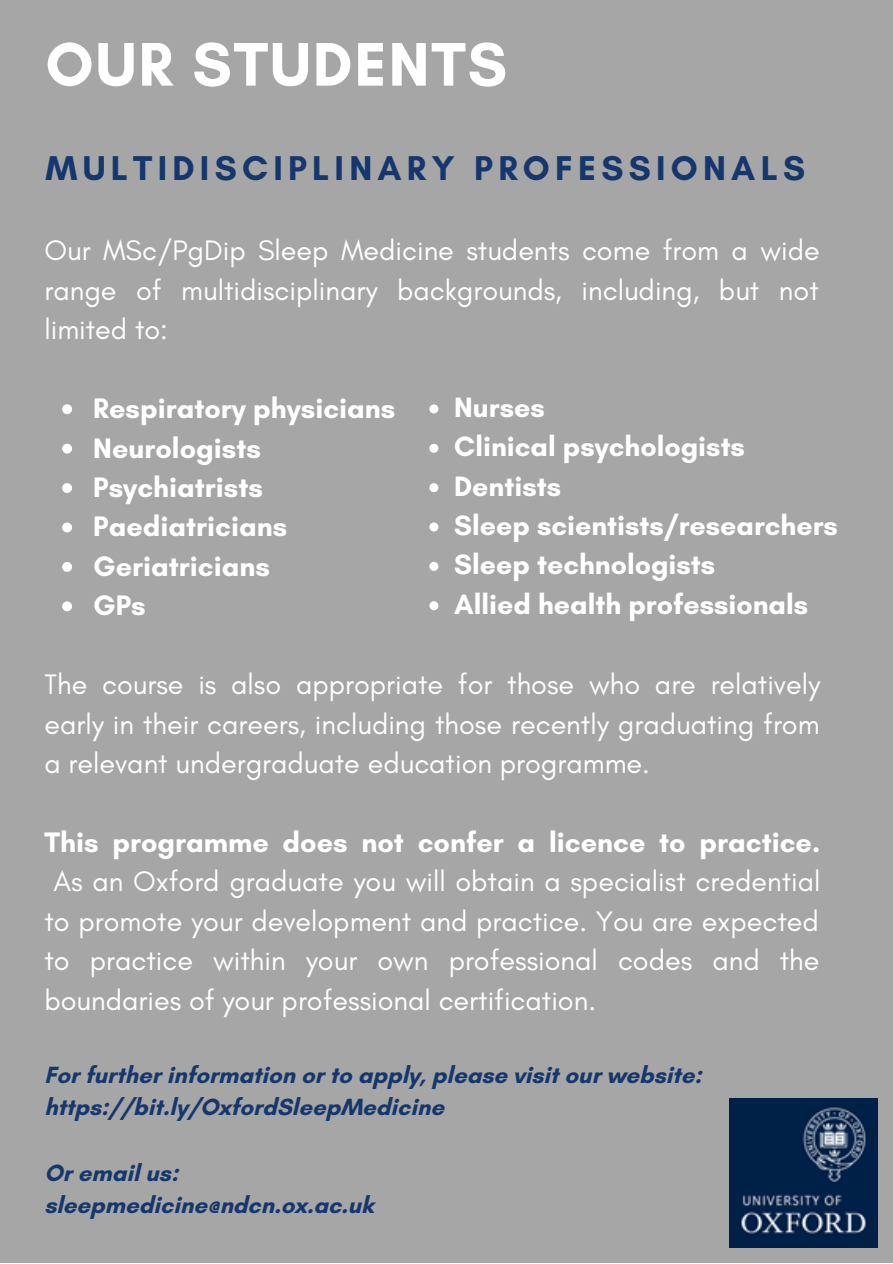
<style>
.page{position:relative;width:893px;height:1264px;background:#fff}
.page>*{position:absolute;margin:0;border:0;box-sizing:border-box;transform-origin:0 0}
.t1{font:700 62.7px "Glacial Indifference";letter-spacing:.03em;color:#fff}
.t2{font:700 35.1px "Glacial Indifference";letter-spacing:.15em;color:#15376d}
.t3{font:28.65px/39.5px "Glacial Indifference";color:#fff;text-align:justify}
.t4{font:700 28.65px/39.5px "Glacial Indifference";color:#fff}
.t5{font:700 28.5px/39.3px "Glacial Indifference";color:#fff}
.t6{font:700 23.85px/32.5px "Glacial Indifference";color:#15376d}
</style>
<div class="page">
<div style="left:0;top:0;width:892px;height:1262px;background:#a6a6a6"></div>
<svg style="left:62px;top:404px;width:10px;height:10px"></svg>
<svg style="left:62px;top:443px;width:10px;height:10px"></svg>
<svg style="left:62px;top:483px;width:10px;height:10px"></svg>
<svg style="left:62px;top:522px;width:10px;height:10px"></svg>
<svg style="left:62px;top:562px;width:10px;height:10px"></svg>
<svg style="left:62px;top:601px;width:10px;height:10px"></svg>
<svg style="left:429px;top:404px;width:9px;height:9px"></svg>
<svg style="left:429px;top:444px;width:9px;height:9px"></svg>
<svg style="left:429px;top:483px;width:9px;height:9px"></svg>
<svg style="left:429px;top:522px;width:9px;height:9px"></svg>
<svg style="left:429px;top:562px;width:9px;height:9px"></svg>
<svg style="left:429px;top:601px;width:9px;height:9px"></svg>
<img style="left:729px;top:1098px;width:148px;height:149px">
<h1 class="t1" style="left:45px;top:26px;width:463px">OUR STUDENTS</h1>
<p class="t2" style="left:45px;top:146px;width:761px">MULTIDISCIPLINARY PROFESSIONALS</p>
<p class="t3" style="left:44px;top:230px;width:776px">Our MSc/PgDip Sleep Medicine students come from a wide range of multidisciplinary backgrounds, including, but not limited to:</p>
<p class="t4" style="left:93px;top:388px;width:303px">Respiratory physicians<br>Neurologists<br>Psychiatrists<br>Paediatricians<br>Geriatricians<br>GPs</p>
<p class="t5" style="left:454px;top:387px;width:385px">Nurses<br>Clinical psychologists<br>Dentists<br>Sleep scientists/researchers<br>Sleep technologists<br>Allied health professionals</p>
<p class="t3" style="left:44px;top:664px;width:777px">The course is also appropriate for those who are relatively early in their careers, including those recently graduating from a relevant undergraduate education programme.</p>
<p class="t4" style="left:44px;top:822px;width:777px">This programme does not confer a licence to practice.</p>
<p class="t3" style="left:44px;top:861px;width:777px;text-indent:9px">As an Oxford graduate you will obtain a specialist credential to promote your development and practice. You are expected to practice within your own professional codes and the boundaries of your professional certification.</p>
<p class="t6" style="left:44px;top:1058px;width:659px">For further information or to apply, please visit our website: https://bit.ly/OxfordSleepMedicine</p>
<p class="t6" style="left:44px;top:1155px;width:331px">Or email us: sleepmedicine@ndcn.ox.ac.uk</p>
</div>
